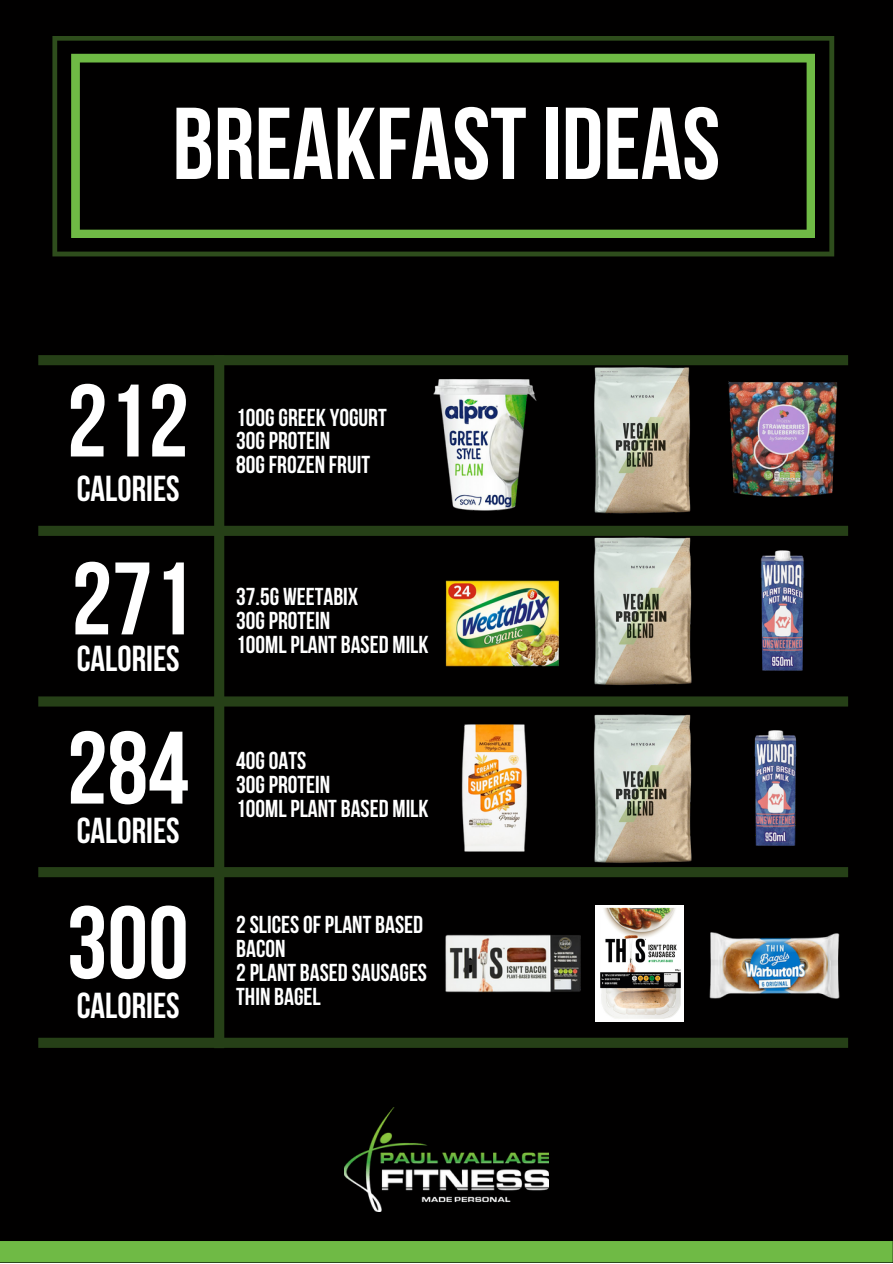
<style>
.page{position:relative;width:893px;height:1264px;background:#fff}
.page>*{position:absolute;margin:0;border:0;box-sizing:border-box;transform-origin:0 0}
.t1{font:700 102.75px/174.6px "Bebas Neue";color:#fff}
.t2{font:700 101.85px "Bebas Neue";color:#fff}
.t3{font:700 36px "Bebas Neue";color:#fff}
.t4{font:700 24.45px/24px "Bebas Neue";color:#fff}
</style>
<div class="page">
<div style="left:0;top:0;width:892px;height:1262px;background:#010000"></div>
<div style="left:214px;top:355px;width:10px;height:693px;background:#264017"></div>
<div style="left:38px;top:355px;width:810px;height:10px;background:#264017"></div>
<div style="left:38px;top:526px;width:810px;height:10px;background:#264017"></div>
<div style="left:38px;top:696px;width:810px;height:10px;background:#264017"></div>
<div style="left:38px;top:867px;width:810px;height:10px;background:#264017"></div>
<div style="left:38px;top:1037px;width:810px;height:10px;background:#264017"></div>
<div style="left:0;top:1240px;width:892px;height:22px;background:#6fba45"></div>
<svg style="left:52px;top:36px;width:782px;height:220px"></svg>
<img style="left:432px;top:365px;width:113px;height:161px">
<img style="left:583px;top:365px;width:111px;height:149px">
<img style="left:728px;top:381px;width:110px;height:116px">
<img style="left:593px;top:537px;width:99px;height:148px">
<img style="left:445px;top:580px;width:114px;height:87px">
<img style="left:760px;top:550px;width:45px;height:121px">
<img style="left:754px;top:730px;width:43px;height:116px">
<img style="left:461px;top:724px;width:67px;height:128px">
<img style="left:593px;top:714px;width:99px;height:149px">
<img style="left:445px;top:934px;width:136px;height:59px">
<img style="left:595px;top:905px;width:88px;height:116px">
<img style="left:709px;top:932px;width:131px;height:67px">
<img style="left:344px;top:1107px;width:205px;height:104px">
<h2 class="t2" style="left:172px;top:103px;width:549px">BREAKFASTIDEAS</h2>
<h1 class="t1" style="left:67px;top:343px;width:123px">212</h1>
<h3 class="t3" style="left:77px;top:474px;width:104px">CALORIES</h3>
<h1 class="t1" style="left:71px;top:521px;width:123px">271</h1>
<h3 class="t3" style="left:77px;top:644px;width:104px">CALORIES</h3>
<h1 class="t1" style="left:67px;top:690px;width:123px">284<br>300</h1>
<h3 class="t3" style="left:77px;top:816px;width:104px">CALORIES</h3>
<h3 class="t3" style="left:77px;top:990px;width:104px">CALORIES</h3>
<p class="t4" style="left:236px;top:407px;width:152px;line-height:23.5px">100GGREEK YOGURT<br>30GPROTEIN<br>80GFROZEN FRUIT</p>
<p class="t4" style="left:236px;top:586px;width:194px">37.5G WEETABIX<br>30GPROTEIN<br>100MLPLANT BASED MILK</p>
<p class="t4" style="left:236px;top:750px;width:194px">40GOATS<br>30GPROTEIN<br>100MLPLANT BASED MILK</p>
<p class="t4" style="left:236px;top:914px;width:192px">2SLICESOFPLANT BASED<br>BACON<br>2PLANT BASED SAUSAGES<br>THIN BAGEL</p>
</div>
